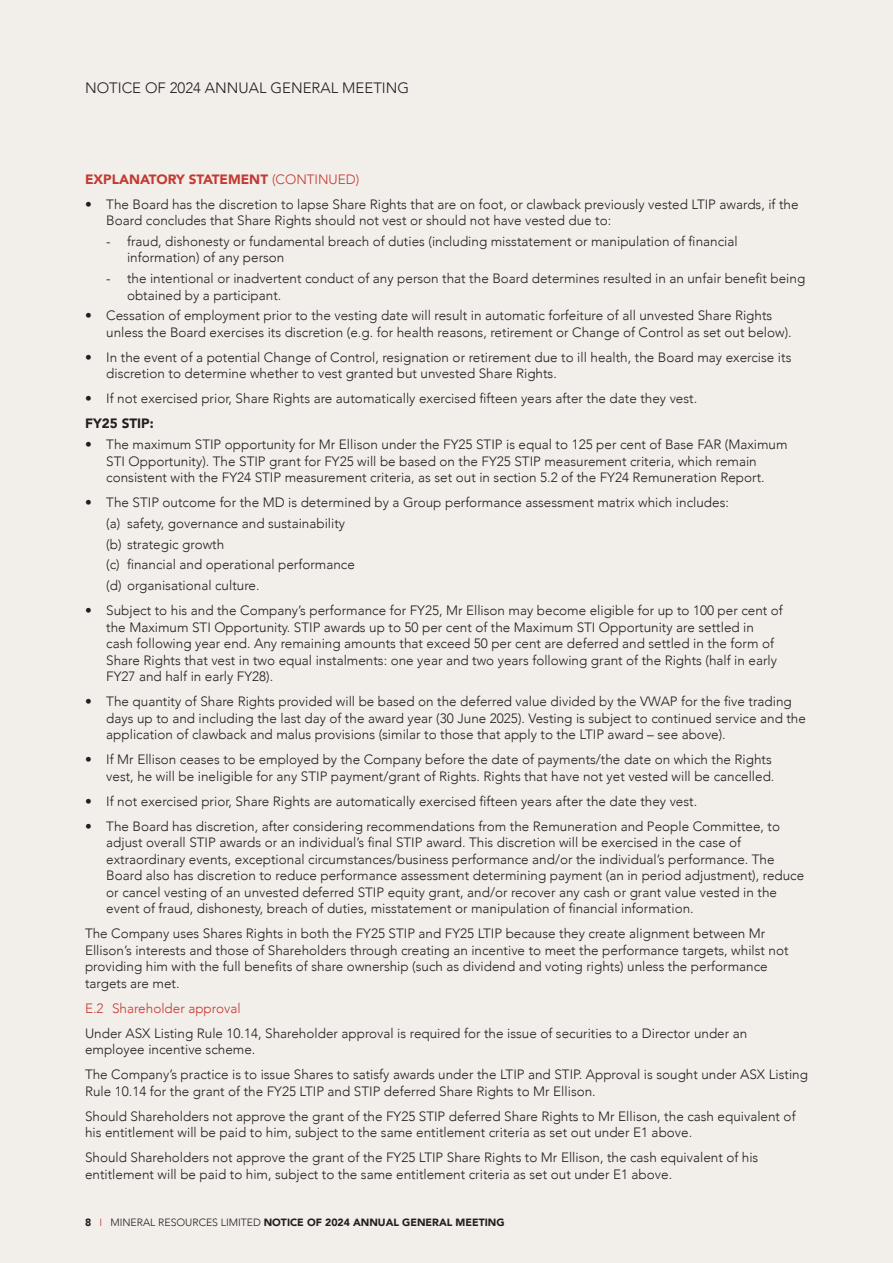
<style>
.page{position:relative;width:893px;height:1263px;background:#f2eee9}
.page>*{position:absolute;margin:0;border:0;box-sizing:border-box;transform-origin:0 0}
.t1{font:300 15px "Avenir";color:#231f20}
.t2{font:300 13.5px/16.5px "Avenir";color:#231f20}
.t3{font:900 13.5px "Avenir";color:#c33a32}
.t4{font:300 13.5px "Avenir";color:#c33a32}
.t5{font:900 13.5px "Avenir";color:#231f20}
.t6{font:900 10.5px "Avenir";color:#231f20}
.s1{font-weight:300}
.s2{font-weight:300;color:#c33a32}
</style>
<div class="page">
<p class="t1" style="left:85px;top:78px;width:326px">NOTICE OF 2024 ANNUAL GENERAL MEETING</p>
<p class="t3" style="left:85px;top:167px;width:276px">EXPLANATORY STATEMENT <span class="s1">(CONTINUED)</span></p>
<p class="t2" style="left:106px;top:196px;width:694px;text-indent:-21px">• The Board has the discretion to lapse Share Rights that are on foot, or clawback previously vested LTIP awards, if the<br>Board concludes that Share Rights should not vest or should not have vested due to:</p>
<p class="t2" style="left:127px;top:233px;width:612px;text-indent:-21px">- fraud, dishonesty or fundamental breach of duties (including misstatement or manipulation of financial information) of any person</p>
<p class="t2" style="left:127px;top:270px;width:680px;text-indent:-21px">- the intentional or inadvertent conduct of any person that the Board determines resulted in an unfair benefit being obtained by a participant.</p>
<p class="t2" style="left:106px;top:307px;width:687px;text-indent:-21px">• Cessation of employment prior to the vesting date will result in automatic forfeiture of all unvested Share Rights unless the Board exercises its discretion (e.g. for health reasons, retirement or Change of Control as set out below).</p>
<p class="t2" style="left:106px;top:349px;width:687px;text-indent:-21px">• In the event of a potential Change of Control, resignation or retirement due to ill health, the Board may exercise its discretion to determine whether to vest granted but unvested Share Rights.</p>
<p class="t2" style="left:85px;top:390px;width:614px">• If not exercised prior, Share Rights are automatically exercised fifteen years after the date they vest.</p>
<p class="t5" style="left:85px;top:412px;width:70px">FY25 STIP:</p>
<p class="t2" style="left:106px;top:436px;width:683px;text-indent:-21px">• The maximum STIP opportunity for Mr Ellison under the FY25 STIP is equal to 125 per cent of Base FAR (Maximum<br>STI Opportunity). The STIP grant for FY25 will be based on the FY25 STIP measurement criteria, which remain consistent with the FY24 STIP measurement criteria, as set out in section 5.2 of the FY24 Remuneration Report.</p>
<p class="t2" style="left:85px;top:494px;width:645px">• The STIP outcome for the MD is determined by a Group performance assessment matrix which includes:</p>
<p class="t2" style="left:106px;top:515px;width:240px">(a) safety, governance and sustainability</p>
<p class="t2" style="left:106px;top:536px;width:120px">(b) strategic growth</p>
<p class="t2" style="left:106px;top:556px;width:250px">(c) financial and operational performance</p>
<p class="t2" style="left:106px;top:577px;width:155px">(d) organisational culture.</p>
<p class="t2" style="left:106px;top:602px;width:678px;text-indent:-21px">• Subject to his and the Company’s performance for FY25, Mr Ellison may become eligible for up to 100 per cent of the Maximum STI Opportunity. STIP awards up to 50 per cent of the Maximum STI Opportunity are settled in cash following year end. Any remaining amounts that exceed 50 per cent are deferred and settled in the form of Share Rights that vest in two equal instalments: one year and two years following grant of the Rights (half in early FY27 and half in early FY28).</p>
<p class="t2" style="left:106px;top:693px;width:701px;text-indent:-21px">• The quantity of Share Rights provided will be based on the deferred value divided by the VWAP for the five trading days up to and including the last day of the award year (30 June 2025). Vesting is subject to continued service and the application of clawback and malus provisions (similar to those that apply to the LTIP award – see above).</p>
<p class="t2" style="left:85px;top:751px;width:691px;text-align:right">• If Mr Ellison ceases to be employed by the Company before the date of payments/the date on which the Rights vest, he will be ineligible for any STIP payment/grant of Rights. Rights that have not yet vested will be cancelled.</p>
<p class="t2" style="left:85px;top:793px;width:614px">• If not exercised prior, Share Rights are automatically exercised fifteen years after the date they vest.</p>
<p class="t2" style="left:106px;top:818px;width:699px;text-indent:-21px">• The Board has discretion, after considering recommendations from the Remuneration and People Committee, to adjust overall STIP awards or an individual’s final STIP award. This discretion will be exercised in the case of extraordinary events, exceptional circumstances/business performance and/or the individual’s performance. The Board also has discretion to reduce performance assessment determining payment (an in period adjustment), reduce or cancel vesting of an unvested deferred STIP equity grant, and/or recover any cash or grant value vested in the event of fraud, dishonesty, breach of duties, misstatement or manipulation of financial information.</p>
<p class="t2" style="left:85px;top:925px;width:705px">The Company uses Shares Rights in both the FY25 STIP and FY25 LTIP because they create alignment between Mr Ellison’s interests and those of Shareholders through creating an incentive to meet the performance targets, whilst not providing him with the full benefits of share ownership (such as dividend and voting rights) unless the performance targets are met.</p>
<p class="t4" style="left:85px;top:1000px;width:157px">E.2 Shareholder approval</p>
<p class="t2" style="left:85px;top:1025px;width:664px">Under ASX Listing Rule 10.14, Shareholder approval is required for the issue of securities to a Director under an employee incentive scheme.</p>
<p class="t2" style="left:85px;top:1066px;width:724px">The Company’s practice is to issue Shares to satisfy awards under the LTIP and STIP. Approval is sought under ASX Listing<br>Rule 10.14 for the grant of the FY25 LTIP and STIP deferred Share Rights to Mr Ellison.</p>
<p class="t2" style="left:85px;top:1108px;width:712px">Should Shareholders not approve the grant of the FY25 STIP deferred Share Rights to Mr Ellison, the cash equivalent of his entitlement will be paid to him, subject to the same entitlement criteria as set out under E1 above.</p>
<p class="t2" style="left:85px;top:1149px;width:675px">Should Shareholders not approve the grant of the FY25 LTIP Share Rights to Mr Ellison, the cash equivalent of his entitlement will be paid to him, subject to the same entitlement criteria as set out under E1 above.</p>
<p class="t6" style="left:85px;top:1213px;width:421px">8 <span class="s2">I</span> <span class="s1">MINERAL RESOURCES LIMITED</span> NOTICE OF 2024 ANNUAL GENERAL MEETING</p>
</div>
